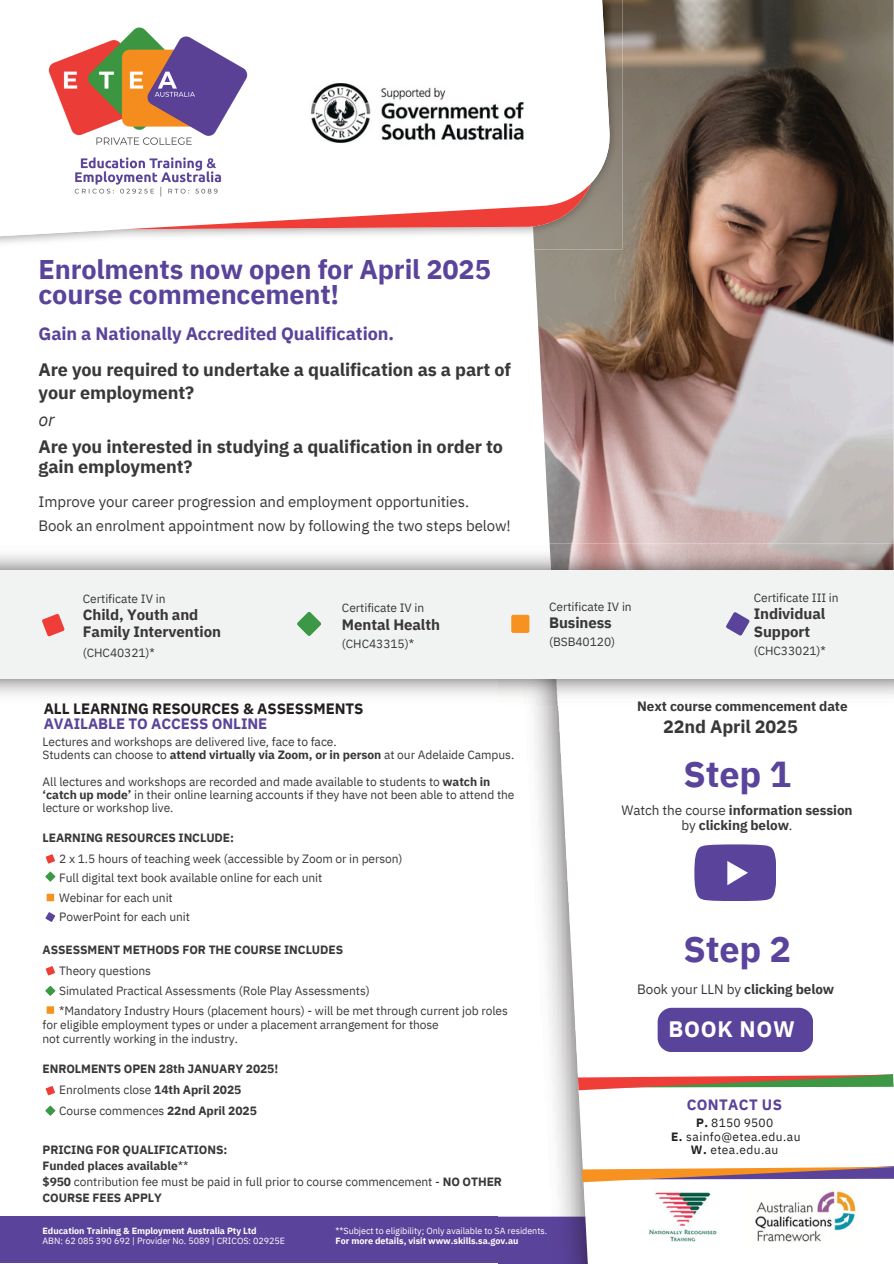
<style>
.page{position:relative;width:894px;height:1264px;background:#fff}
.page>*{position:absolute;margin:0;border:0;box-sizing:border-box;transform-origin:0 0}
.t1{font:700 36px "IBM Plex Sans";letter-spacing:-.005em;color:#5a439b}
.t2{font:700 27px/24.8px "IBM Plex Sans";letter-spacing:-.005em;color:#5a439b}
.t3{font:700 22.35px "IBM Plex Sans";letter-spacing:.03em;color:#fff}
.t4{font:700 18px/27px "IBM Plex Sans";letter-spacing:-.005em;color:#3a3738}
.t5{font:15px "IBM Plex Sans";letter-spacing:-.005em;color:#3a3738}
.t6{font:700 15px/16.8px "IBM Plex Sans";letter-spacing:-.005em;color:#3a3738}
.t7{font:700 15px/14.7px "IBM Plex Sans";letter-spacing:-.005em;color:#231f20}
.t8{font:700 15px "IBM Plex Sans";letter-spacing:.025em;color:#5a439b}
.t9{font:700 13.5px/14.7px "IBM Plex Sans";letter-spacing:-.005em;color:#3a3738;text-align:center}
.t10{font:13.5px "IBM Plex Sans";letter-spacing:-.005em;color:#3a3738}
.t11{font:12px/13px "IBM Plex Sans";letter-spacing:-.005em;color:#3a3738}
.t12{font:700 12px "IBM Plex Sans";letter-spacing:-.005em;color:#3a3738}
.t13{font:12px/13.5px "IBM Plex Sans";letter-spacing:.035em;color:#231f20;text-align:center}
.t14{font:12px "IBM Plex Sans";letter-spacing:.015em;color:#231f20}
.t15{font:9px "IBM Plex Sans";letter-spacing:-.005em;color:#fff}
.t16{font:700 9px "IBM Plex Sans";letter-spacing:-.005em;color:#fff}
.s1{color:#5a439b}
.s2{font-weight:400;font-style:italic}
.s3{font-weight:700}
.s4{font-weight:400}
</style>
<div class="page">
<div style="left:0;top:1216px;width:591px;height:47px;background:#5a439b"></div>
<svg style="left:537px;top:705px;width:276px;height:558px"></svg>
<svg style="left:46px;top:1086px;width:9px;height:9px"></svg>
<svg style="left:45px;top:1105px;width:10px;height:10px"></svg>
<svg style="left:46px;top:854px;width:9px;height:9px"></svg>
<svg style="left:45px;top:871px;width:10px;height:10px"></svg>
<div style="left:47px;top:893px;width:7px;height:8px;background:#f79120"></div>
<svg style="left:45px;top:912px;width:10px;height:10px"></svg>
<svg style="left:46px;top:966px;width:9px;height:9px"></svg>
<svg style="left:45px;top:985px;width:10px;height:10px"></svg>
<div style="left:47px;top:1006px;width:7px;height:7px;background:#f79120"></div>
<svg style="left:577px;top:1074px;width:316px;height:16px"></svg>
<img style="left:534px;top:0;width:359px;height:543px">
<img style="left:533px;top:0;width:89px;height:249px">
<svg style="left:8px;top:0;width:602px;height:236px"></svg>
<img style="left:307px;top:80px;width:222px;height:66px">
<img style="left:549px;top:543px;width:344px;height:27px">
<div style="left:657px;top:1007px;width:155px;height:45px;background:#5a439b;border-radius:14px"></div>
<svg style="left:694px;top:844px;width:82px;height:57px;background:#6c58a6"></svg>
<div style="left:0;top:570px;width:893px;height:108px;background:#f1f2f2"></div>
<svg style="left:42px;top:614px;width:22px;height:22px"></svg>
<svg style="left:297px;top:612px;width:24px;height:24px"></svg>
<div style="left:511px;top:615px;width:18px;height:18px;background:#f79120;border-radius:2px"></div>
<svg style="left:726px;top:612px;width:23px;height:24px"></svg>
<img style="left:31px;top:12px;width:233px;height:199px">
<svg style="left:582px;top:1165px;width:311px;height:17px"></svg>
<img style="left:642px;top:1183px;width:86px;height:66px">
<img style="left:743px;top:1182px;width:113px;height:68px">
<p class="t2" style="left:38px;top:256px;width:454px">Enrolments now open for April 2025 course commencement!</p>
<h6 class="t4" style="left:38px;top:315px;width:473px;line-height:36px"><span class="s1">Gain a Nationally Accredited Qualification.<br></span>Are you required to undertake a qualification as a part of</h6>
<h6 class="t4" style="left:38px;top:378px;width:466px">your employment?<br><span class="s2">or<br></span>Are you interested in studying a qualification in order to</h6>
<h6 class="t4" style="left:38px;top:452px;width:155px">gain employment?</h6>
<p class="t5" style="left:38px;top:491px;width:432px">Improve your career progression and employment opportunities.</p>
<p class="t5" style="left:38px;top:515px;width:473px">Book an enrolment appointment now by following the two steps below!</p>
<p class="t11" style="left:83px;top:592px;width:84px">Certificate IV in</p>
<p class="t6" style="left:83px;top:606px;width:139px">Child, Youth and<br>Family Intervention</p>
<p class="t11" style="left:83px;top:646px;width:74px">(CHC40321)*</p>
<p class="t11" style="left:342px;top:600px;width:84px">Certificate IV in</p>
<p class="t6" style="left:342px;top:615px;width:99px">Mental Health</p>
<p class="t11" style="left:342px;top:636px;width:74px">(CHC43315)*</p>
<p class="t7" style="left:44px;top:701px;width:321px">ALL LEARNING RESOURCES &amp; ASSESSMENTS<br><span class="s1">AVAILABLE TO ACCESS ONLINE</span></p>
<p class="t11" style="left:43px;top:735px;width:295px">Lectures and workshops are delivered live, face to face.</p>
<p class="t11" style="left:43px;top:748px;width:473px">Students can choose to <span class="s3">attend virtually via Zoom, or in person</span> at our Adelaide Campus.</p>
<p class="t11" style="left:43px;top:774px;width:473px">All lectures and workshops are recorded and made available to students to <span class="s3">watch in ‘catch up mode’</span> in their online learning accounts if they have not been able to attend the lecture or workshop live.</p>
<p class="t12" style="left:43px;top:829px;width:193px">LEARNING RESOURCES INCLUDE:</p>
<p class="t11" style="left:59px;top:851px;width:345px">2 x 1.5 hours of teaching week (accessible by Zoom or in person)</p>
<p class="t11" style="left:59px;top:870px;width:265px">Full digital text book available online for each unit</p>
<p class="t11" style="left:59px;top:890px;width:115px">Webinar for each unit</p>
<p class="t11" style="left:59px;top:909px;width:132px">PowerPoint for each unit</p>
<p class="t12" style="left:43px;top:941px;width:302px">ASSESSMENT METHODS FOR THE COURSE INCLUDES</p>
<p class="t11" style="left:59px;top:963px;width:93px">Theory questions</p>
<p class="t11" style="left:59px;top:983px;width:312px">Simulated Practical Assessments (Role Play Assessments)</p>
<p class="t11" style="left:43px;top:1003px;width:467px;line-height:14px;text-indent:17px">*Mandatory Industry Hours (placement hours) - will be met through current job roles for eligible employment types or under a placement arrangement for those</p>
<p class="t11" style="left:43px;top:1031px;width:197px">not currently working in the industry.</p>
<p class="t12" style="left:43px;top:1060px;width:237px">ENROLMENTS OPEN 28th JANUARY 2025!</p>
<p class="t11" style="left:59px;top:1082px;width:184px">Enrolments close <span class="s3">14th April 2025</span></p>
<p class="t11" style="left:59px;top:1103px;width:199px">Course commences <span class="s3">22nd April 2025</span></p>
<h6 class="t12" style="left:43px;top:1141px;width:186px">PRICING FOR QUALIFICATIONS:</h6>
<p class="t12" style="left:43px;top:1157px;width:147px">Funded places available<span class="s4">**</span></p>
<h4 class="t11" style="left:43px;top:1173px;width:461px;line-height:16px"><span class="s3">$950</span> contribution fee must be paid in full prior to course commencement - <span class="s3">NO OTHER<br>COURSE FEES APPLY</span></h4>
<h1 class="t11" style="left:549px;top:600px;width:84px">Certificate IV in</h1>
<p class="t6" style="left:549px;top:614px;width:64px">Business</p>
<h3 class="t11" style="left:549px;top:635px;width:68px">(BSB40120)</h3>
<p class="t11" style="left:753px;top:591px;width:86px">Certificate III in</p>
<p class="t6" style="left:753px;top:605px;width:73px">Individual</p>
<p class="t6" style="left:753px;top:623px;width:58px">Support</p>
<p class="t11" style="left:753px;top:644px;width:74px">(CHC33021)*</p>
<h1 class="t9" style="left:637px;top:698px;width:212px">Next course commencement date</h1>
<p class="t4" style="left:663px;top:712px;width:136px">22nd April 2025</p>
<p class="t1" style="left:683px;top:750px;width:109px">Step 1</p>
<p class="t9" style="left:621px;top:802px;width:232px"><span class="s4">Watch the course</span> information session <span class="s4">by</span> clicking below<span class="s4">.</span></p>
<p class="t1" style="left:683px;top:925px;width:109px">Step 2</p>
<p class="t10" style="left:637px;top:980px;width:199px">Book your LLN by <span class="s3">clicking below</span></p>
<p class="t3" style="left:668px;top:1014px;width:128px">BOOK NOW</p>
<p class="t8" style="left:686px;top:1094px;width:97px">CONTACT US</p>
<p class="t14" style="left:696px;top:1114px;width:78px"><span class="s3">P.</span> 8150 9500</p>
<p class="t13" style="left:671px;top:1129px;width:131px"><span class="s3">E.</span> sainfo@etea.edu.au<br><span class="s3">W.</span> etea.edu.au</p>
<p class="t16" style="left:42px;top:1224px;width:216px">Education Training &amp; Employment Australia Pty Ltd</p>
<p class="t15" style="left:42px;top:1234px;width:244px">ABN: 62 085 390 692 | Provider No. 5089 | CRICOS: 02925E</p>
<p class="t15" style="left:335px;top:1224px;width:213px">**Subject to eligibility; Only available to SA residents.</p>
<p class="t16" style="left:335px;top:1234px;width:184px">For more details, visit www.skills.sa.gov.au</p>
</div>
